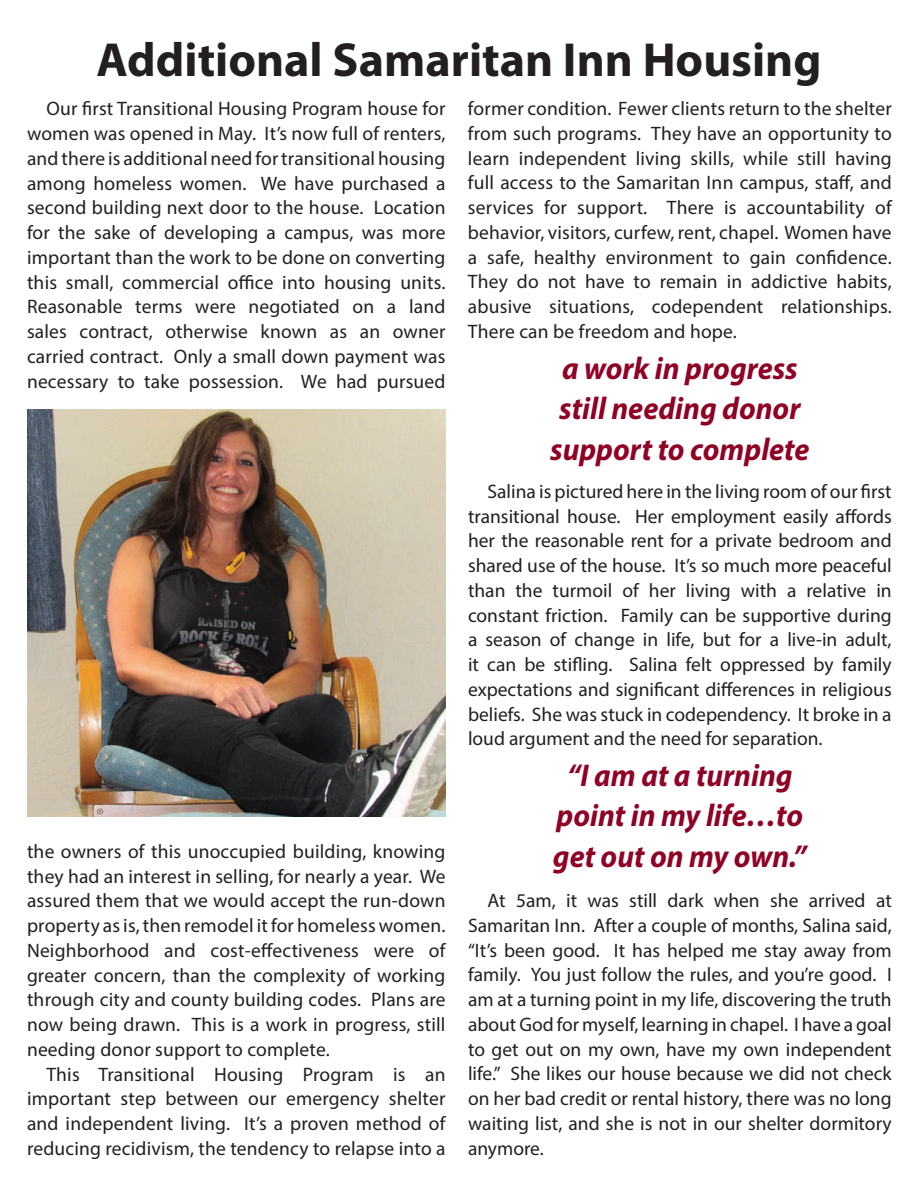
<style>
.page{position:relative;width:918px;height:1188px;background:#fff}
.page>*{position:absolute;margin:0;border:0;box-sizing:border-box;transform-origin:0 0}
.t1{font:700 48px "Myriad Pro";color:#231f20}
.t2{font:italic 700 31.5px "Myriad Pro";color:#900126;scale:.95 1}
.t3{font:19.5px/24.8px "Myriad Pro";letter-spacing:.01em;color:#231f20;text-align:justify}
</style>
<div class="page">
<img style="left:27px;top:410px;width:419px;height:407px">
<p class="t1" style="left:96px;top:29px;width:727px">Additional Samaritan Inn Housing</p>
<p class="t3" style="left:27px;top:96px;width:420px;text-indent:20px">Our first Transitional Housing Program house for women was opened in May. It’s now full of renters, and there is additional need for transitional housing among homeless women. We have purchased a second building next door to the house. Location for the sake of developing a campus, was more important than the work to be done on converting this small, commercial office into housing units.<br>Reasonable terms were negotiated on a land sales contract, otherwise known as an owner carried contract. Only a small down payment was necessary to take possession. We had pursued</p>
<p class="t3" style="left:468px;top:96px;width:425px">former condition. Fewer clients return to the shelter from such programs. They have an opportunity to learn independent living skills, while still having full access to the Samaritan Inn campus, staff, and services for support. There is accountability of behavior, visitors, curfew, rent, chapel. Women have a safe, healthy environment to gain confidence.<br>They do not have to remain in addictive habits, abusive situations, codependent relationships.<br>There can be freedom and hope.</p>
<p class="t2" style="left:562px;top:348px;width:249px">a work in progress</p>
<p class="t2" style="left:559px;top:388px;width:255px">still needing donor</p>
<p class="t2" style="left:550px;top:429px;width:274px">support to complete</p>
<p class="t3" style="left:468px;top:479px;width:425px;text-indent:20px">Salina is pictured here in the living room of our first transitional house. Her employment easily affords her the reasonable rent for a private bedroom and shared use of the house. It’s so much more peaceful than the turmoil of her living with a relative in constant friction. Family can be supportive during a season of change in life, but for a live-in adult, it can be stifling. Salina felt oppressed by family expectations and significant differences in religious beliefs. She was stuck in codependency. It broke in a loud argument and the need for separation.</p>
<p class="t2" style="left:567px;top:755px;width:239px">“I am at a turning</p>
<p class="t2" style="left:556px;top:795px;width:261px">point in my life…to</p>
<p class="t2" style="left:553px;top:836px;width:269px">get out on my own.”</p>
<p class="t3" style="left:468px;top:888px;width:425px;text-indent:20px">At 5am, it was still dark when she arrived at Samaritan Inn. After a couple of months, Salina said, “It’s been good. It has helped me stay away from family. You just follow the rules, and you’re good. I am at a turning point in my life, discovering the truth about God for myself, learning in chapel. I have a goal to get out on my own, have my own independent life.” She likes our house because we did not check on her bad credit or rental history, there was no long waiting list, and she is not in our shelter dormitory anymore.</p>
<p class="t3" style="left:27px;top:839px;width:420px">the owners of this unoccupied building, knowing they had an interest in selling, for nearly a year. We assured them that we would accept the run-down property as is, then remodel it for homeless women.<br>Neighborhood and cost-effectiveness were of greater concern, than the complexity of working through city and county building codes. Plans are now being drawn. This is a work in progress, still needing donor support to complete.</p>
<p class="t3" style="left:27px;top:1061px;width:420px;text-indent:20px">This Transitional Housing Program is an important step between our emergency shelter and independent living. It’s a proven method of reducing recidivism, the tendency to relapse into a</p>
</div>
